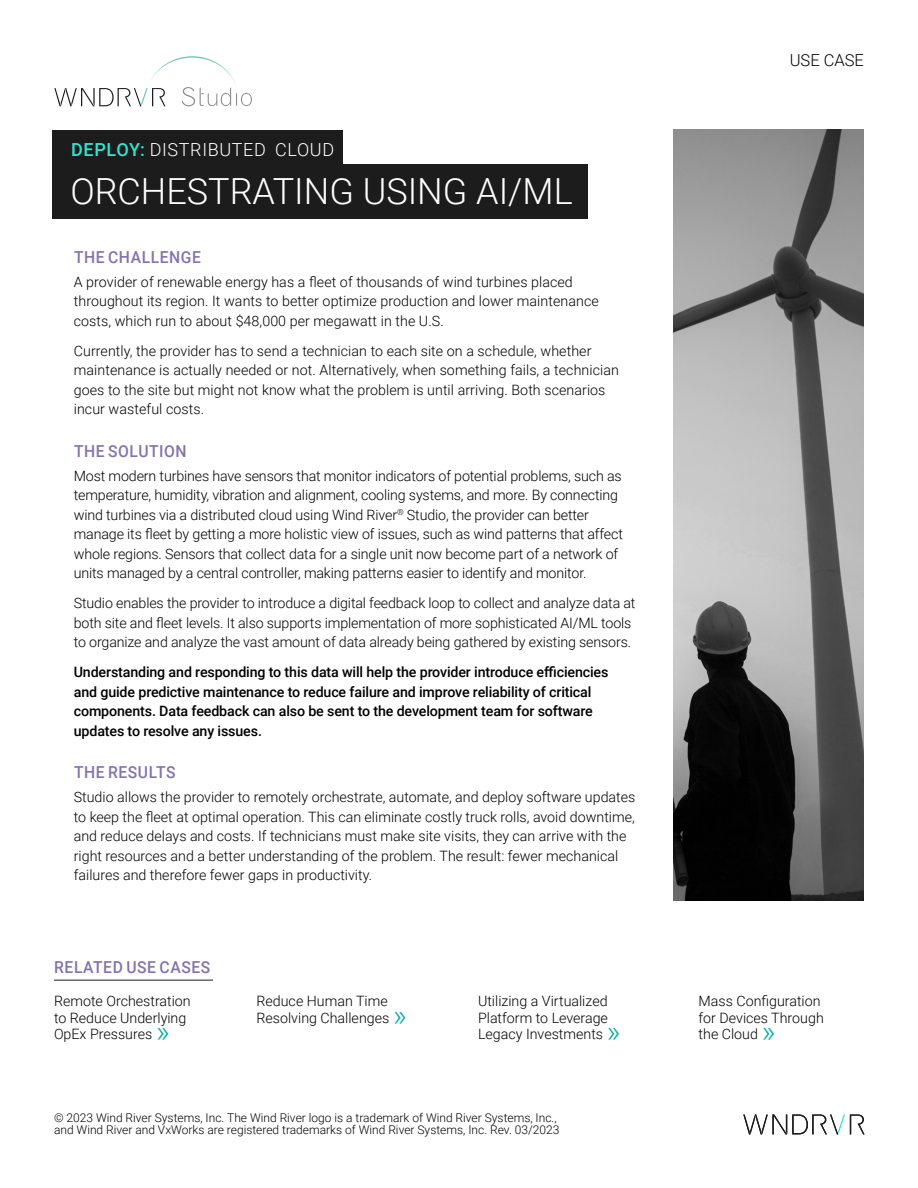
<style>
.page{position:relative;width:918px;height:1188px;background:#fff}
.page>*{position:absolute;margin:0;border:0;box-sizing:border-box;transform-origin:0 0}
.t1{font:300 36px "Roboto";color:#fff}
.t2{font:300 18px "Roboto";letter-spacing:.035em;color:#fff}
.t3{font:500 16.5px "Roboto";letter-spacing:.035em;color:#8473ad;scale:.95 1}
.t4{font:300 16.5px "Roboto";color:#000}
.t5{font:300 14.25px/19.5px "Roboto";color:#000}
.t6{font:500 14.25px/19.5px "Roboto";letter-spacing:-.01em;color:#000}
.t7{font:300 12px/12px "Roboto";color:#000}
.s1{font-weight:500;color:#30e4d0}
.s2{font-size:30px;color:#00aea4}
</style>
<div class="page">
<svg style="left:54px;top:88px;width:111px;height:18px"></svg>
<svg style="left:182px;top:87px;width:70px;height:19px"></svg>
<img style="left:150px;top:56px;width:85px;height:27px">
<div style="left:52px;top:164px;width:536px;height:55px;background:#1c1c1c"></div>
<div style="left:52px;top:130px;width:290px;height:47px;background:#1c1c1c"></div>
<hr style="left:54px;top:980px;width:159px;height:1px;background:#1c1c1c">
<svg style="left:743px;top:1115px;width:122px;height:19px"></svg>
<img style="left:674px;top:130px;width:190px;height:770px">
<p class="t2" style="left:71px;top:137px;width:265px"><span class="s1">DEPLOY:</span> DISTRIBUTED CLOUD</p>
<h1 class="t1" style="left:70px;top:166px;width:504px">ORCHESTRATING USING AI/ML</h1>
<p class="t3" style="left:74px;top:245px;width:135px">THE CHALLENGE</p>
<p class="t5" style="left:74px;top:271px;width:527px">A provider of renewable energy has a fleet of thousands of wind turbines placed throughout its region. It wants to better optimize production and lower maintenance costs, which run to about $48,000 per megawatt in the U.S.</p>
<p class="t5" style="left:74px;top:340px;width:547px">Currently, the provider has to send a technician to each site on a schedule, whether maintenance is actually needed or not. Alternatively, when something fails, a technician goes to the site but might not know what the problem is until arriving. Both scenarios incur wasteful costs.</p>
<p class="t3" style="left:74px;top:439px;width:120px">THE SOLUTION</p>
<p class="t5" style="left:74px;top:465px;width:551px">Most modern turbines have sensors that monitor indicators of potential problems, such as temperature, humidity, vibration and alignment, cooling systems, and more. By connecting wind turbines via a distributed cloud using Wind River<sup>®</sup> Studio, the provider can better manage its fleet by getting a more holistic view of issues, such as wind patterns that affect whole regions. Sensors that collect data for a single unit now become part of a network of units managed by a central controller, making patterns easier to identify and monitor.</p>
<p class="t5" style="left:74px;top:593px;width:563px">Studio enables the provider to introduce a digital feedback loop to collect and analyze data at both site and fleet levels. It also supports implementation of more sophisticated AI/ML tools to organize and analyze the vast amount of data already being gathered by existing sensors.</p>
<p class="t6" style="left:74px;top:662px;width:536px">Understanding and responding to this data will help the provider introduce efficiencies and guide predictive maintenance to reduce failure and improve reliability of critical components. Data feedback can also be sent to the development team for software updates to resolve any issues.</p>
<p class="t3" style="left:74px;top:761px;width:108px">THE RESULTS</p>
<p class="t5" style="left:74px;top:787px;width:563px">Studio allows the provider to remotely orchestrate, automate, and deploy software updates to keep the fleet at optimal operation. This can eliminate costly truck rolls, avoid downtime, and reduce delays and costs. If technicians must make site visits, they can arrive with the right resources and a better understanding of the problem. The result: fewer mechanical failures and therefore fewer gaps in productivity.</p>
<p class="t4" style="left:790px;top:49px;width:76px">USE CASE</p>
<p class="t3" style="left:54px;top:955px;width:166px">RELATED USE CASES</p>
<p class="t5" style="left:54px;top:992px;width:138px;line-height:16.5px">Remote Orchestration to Reduce Underlying<br>OpEx Pressures <span class="s2">»</span></p>
<p class="t5" style="left:257px;top:992px;width:152px;line-height:16.5px">Reduce Human Time<br>Resolving Challenges <span class="s2">»</span></p>
<p class="t5" style="left:699px;top:992px;width:127px;line-height:16.5px">Mass Configuration for Devices Through the Cloud <span class="s2">»</span></p>
<p class="t5" style="left:478px;top:992px;width:144px;line-height:16.5px">Utilizing a Virtualized<br>Platform to Leverage<br>Legacy Investments <span class="s2">»</span></p>
<p class="t7" style="left:54px;top:1111px;width:507px">© 2023 Wind River Systems, Inc. The Wind River logo is a trademark of Wind River Systems, Inc., and Wind River and VxWorks are registered trademarks of Wind River Systems, Inc. Rev. 03/2023</p>
</div>
